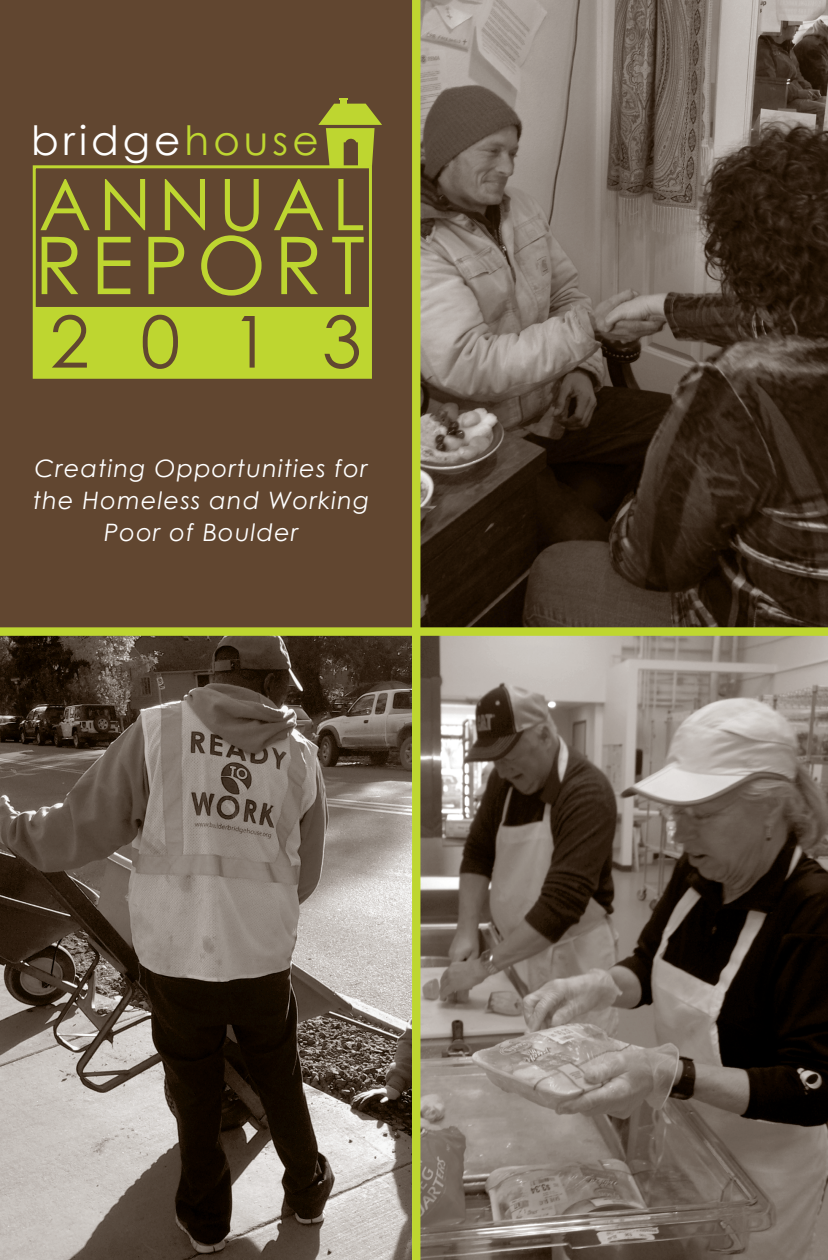
<style>
.page{position:relative;width:828px;height:1260px;background:#fff}
.page>*{position:absolute;margin:0;border:0;box-sizing:border-box;transform-origin:0 0}
.t1{font:79.8px "Century Gothic";letter-spacing:.1em;color:#bed630}
.t2{font:71.2px "Century Gothic";letter-spacing:.1em;color:#bed630}
.t3{font:40.4px "Century Gothic";letter-spacing:.1em;color:#fff}
.t4{font:italic 24px/32px "Century Gothic";letter-spacing:.05em;color:#fff;text-align:center}
.s1{color:#bed630}
</style>
<div class="page">
<div style="left:0;top:0;width:417px;height:634px;background:#614630"></div>
<svg style="left:318px;top:99px;width:64px;height:66px"></svg>
<svg style="left:37px;top:307px;width:331px;height:68px;background:#b5c830"></svg>
<div style="left:33px;top:165px;width:339px;height:214px;border:3px solid #bed630"></div>
<img style="left:420px;top:636px;width:408px;height:624px">
<img style="left:420px;top:0;width:408px;height:627px">
<img style="left:0;top:636px;width:412px;height:624px">
<div style="left:0;top:627px;width:828px;height:9px;background:#bed630"></div>
<div style="left:412px;top:0;width:8px;height:1260px;background:#bed630"></div>
<h3 class="t3" style="left:31px;top:116px;width:289px">bridge<span class="s1">house</span></h3>
<h2 class="t2" style="left:39px;top:161px;width:328px">ANNUAL</h2>
<h1 class="t1" style="left:34px;top:217px;width:332px">REPORT</h1>
<p class="t4" style="left:33px;top:452px;width:338px">Creating Opportunities for the Homeless and Working<br>Poor of Boulder</p>
</div>
